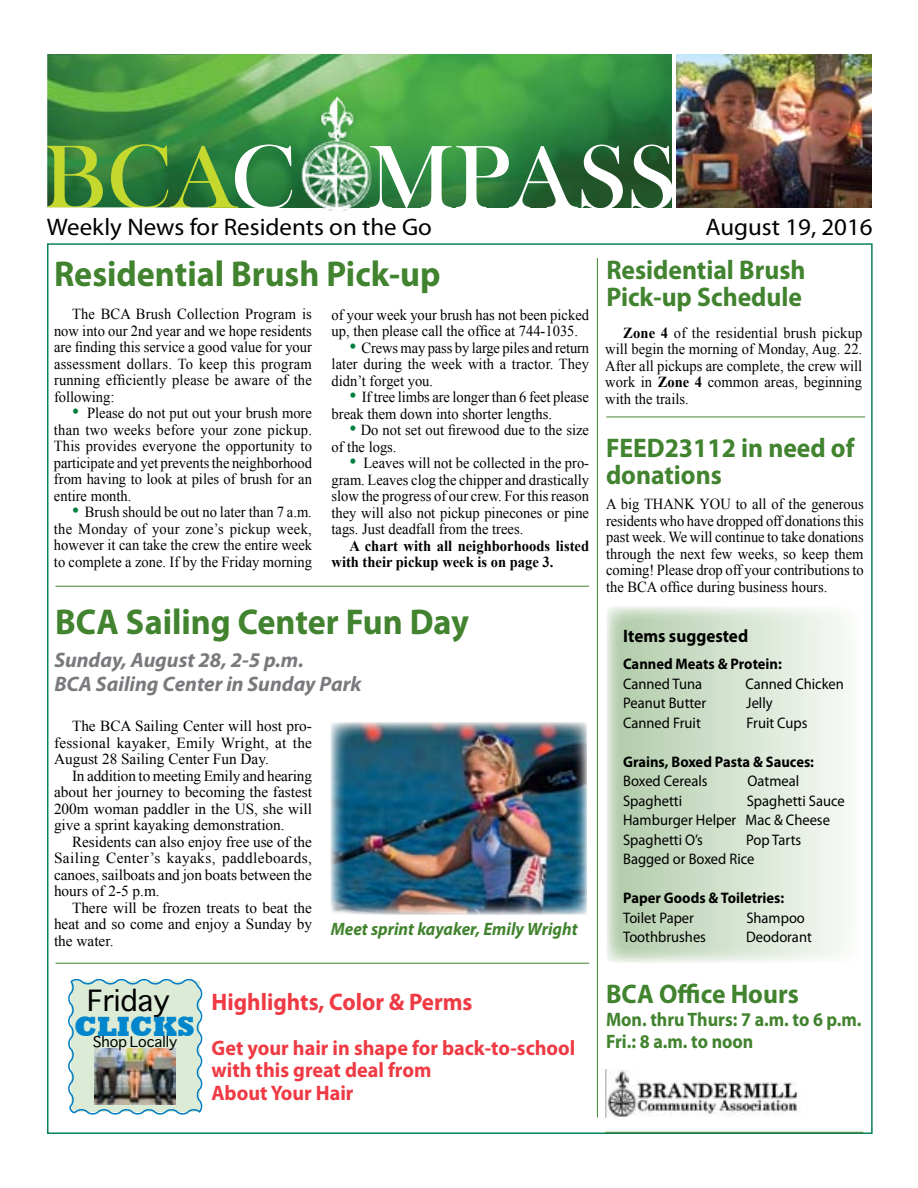
<style>
.page{position:relative;width:918px;height:1188px;background:#fff}
.page>*{position:absolute;margin:0;border:0;box-sizing:border-box;transform-origin:0 0}
.t1{font:93px "Bask Old Face";color:#fff;scale:1.04 1}
.t2{font:700 36px "Myriad Pro";color:#41832e;scale:.95 1}
.t3{font:28.5px "Sathu";color:#000}
.t4{font:800 28.5px "Rockwell";color:#0086cc}
.t5{font:700 27px/27px "Myriad Pro";color:#41832e;scale:.95 1}
.t6{font:24px "Myriad Pro";color:#000;scale:1.04 1}
.t7{font:700 24px "Myriad Pro";color:#ef3a44;scale:.96 1}
.t8{font:700 21px/22.5px "Myriad Pro";color:#ef3a44;scale:.96 1}
.t9{font:italic 700 21px/24px "Myriad Pro";color:#797a7d}
.t10{font:700 19.5px/22.5px "Myriad Pro";color:#41832e;scale:.92 1}
.t11{font:italic 700 18px "Myriad Pro";color:#41832e;scale:.95 1}
.t12{font:700 18px "Myriad Pro";color:#000;scale:.95 1}
.t13{font:15.3px/16.5px "Times New Roman";color:#000;text-align:justify;scale:.95 1}
.t14{font:15.3px/16.5px "Times New Roman";color:#000;text-align:justify}
.t15{font:15.3px/19.5px "Myriad Pro";color:#000;scale:.95 1}
.t16{font:700 15.3px "Myriad Pro";color:#000;scale:.95 1}
.t17{font:700 15.3px/16.5px "Times New Roman";letter-spacing:.005em;color:#000;scale:.95 1}
.t18{font:14.25px "Sathu";color:#000}
.s1{color:#c4d82e}
.s2{font-weight:700}
.s3{font-size:21px;color:#007e3d}
</style>
<div class="page">
<img style="left:47px;top:54px;width:625px;height:154px">
<img style="left:281px;top:91px;width:111px;height:120px">
<hr style="left:47px;top:207px;width:162px;height:3px;background:#fff">
<hr style="left:605px;top:1132px;width:258px;height:1px;background:#41832e">
<hr style="left:597px;top:258px;width:1px;height:859px;background:#41832e">
<hr style="left:606px;top:417px;width:259px;height:1px;background:#41832e">
<hr style="left:55px;top:586px;width:534px;height:1px;background:#41832e">
<svg style="left:606px;top:606px;width:256px;height:357px"></svg>
<img style="left:331px;top:722px;width:256px;height:192px">
<hr style="left:56px;top:963px;width:533px;height:1px;background:#41832e">
<img style="left:677px;top:54px;width:194px;height:153px">
<svg style="left:68px;top:979px;width:134px;height:136px;background:#d0e5d7"></svg>
<img style="left:94px;top:1048px;width:81px;height:57px">
<img style="left:606px;top:1069px;width:193px;height:48px">
<h1 class="t1" style="left:42px;top:138px;width:612px"><span class="s1">BCA</span>C MPASS</h1>
<h3 class="t6" style="left:47px;top:213px;width:372px">Weekly News for Residents on the Go</h3>
<h3 class="t6" style="left:706px;top:212px;width:162px">August 19, 2016</h3>
<h3 class="t5" style="left:606px;top:255px;width:211px">Residential Brush<br>Pick-up Schedule</h3>
<p class="t13" style="left:605px;top:324px;width:272px;text-indent:18px"><span class="s2">Zone 4</span> of the residential brush pickup will begin the morning of Monday, Aug. 22.<br>After all pickups are complete, the crew will work in <span class="s2">Zone 4</span> common areas, beginning with the trails.</p>
<h2 class="t2" style="left:54px;top:250px;width:408px">Residential Brush Pick-up</h2>
<p class="t13" style="left:54px;top:306px;width:273px;text-indent:18px">The BCA Brush Collection Program is now into our 2nd year and we hope residents are finding this service a good value for your assessment dollars. To keep this program running efficiently please be aware of the following:</p>
<p class="t13" style="left:54px;top:405px;width:273px;text-indent:18px"><span class="s3">•</span> Please do not put out your brush more than two weeks before your zone pickup.<br>This provides everyone the opportunity to participate and yet prevents the neighborhood from having to look at piles of brush for an entire month.</p>
<p class="t13" style="left:54px;top:504px;width:273px;text-indent:18px"><span class="s3">•</span> Brush should be out no later than 7 a.m. the Monday of your zone’s pickup week, however it can take the crew the entire week to complete a zone. If by the Friday morning</p>
<p class="t13" style="left:332px;top:306px;width:273px">of your week your brush has not been picked up, then please call the office at 744-1035.</p>
<p class="t13" style="left:332px;top:339px;width:273px;text-indent:18px"><span class="s3">•</span> Crews may pass by large piles and return later during the week with a tractor. They didn’t forget you.</p>
<p class="t13" style="left:332px;top:389px;width:272px;text-indent:18px"><span class="s3">•</span> If tree limbs are longer than 6 feet please break them down into shorter lengths.</p>
<p class="t13" style="left:332px;top:422px;width:273px;text-indent:18px"><span class="s3">•</span> Do not set out firewood due to the size of the logs.</p>
<p class="t13" style="left:332px;top:455px;width:273px;text-indent:18px"><span class="s3">•</span> Leaves will not be collected in the pro&shy;gram. Leaves clog the chipper and drastically slow the progress of our crew. For this reason they will also not pickup pinecones or pine tags. Just deadfall from the trees.</p>
<p class="t17" style="left:332px;top:537px;width:273px;text-indent:18px">A chart with all neighborhoods listed with their pickup week is on page 3.</p>
<h3 class="t5" style="left:606px;top:434px;width:263px">FEED23112 in need of donations</h3>
<p class="t13" style="left:606px;top:496px;width:273px">A big THANK YOU to all of the generous residents who have dropped off donations this past week. We will continue to take donations through the next few weeks, so keep them coming! Please drop off your contributions to the BCA office during business hours.</p>
<h2 class="t2" style="left:55px;top:598px;width:437px">BCA Sailing Center Fun Day</h2>
<h3 class="t9" style="left:54px;top:647px;width:309px">Sunday, August 28, 2-5 p.m.<br>BCA Sailing Center in Sunday Park</h3>
<p class="t14" style="left:54px;top:718px;width:260px;text-indent:18px">The BCA Sailing Center will host pro&shy;fessional kayaker, Emily Wright, at the August 28 Sailing Center Fun Day.</p>
<p class="t14" style="left:54px;top:768px;width:260px;text-indent:18px">In addition to meeting Emily and hearing about her journey to becoming the fastest 200m woman paddler in the US, she will give a sprint kayaking demonstration.</p>
<p class="t14" style="left:54px;top:833px;width:260px;text-indent:18px">Residents can also enjoy free use of the Sailing Center’s kayaks, paddleboards, canoes, sailboats and jon boats between the hours of 2-5 p.m.</p>
<p class="t14" style="left:54px;top:899px;width:260px;text-indent:18px">There will be frozen treats to beat the heat and so come and enjoy a Sunday by the water.</p>
<p class="t11" style="left:331px;top:917px;width:261px">Meet sprint kayaker, Emily Wright</p>
<h3 class="t3" style="left:87px;top:985px;width:84px">Friday</h3>
<h3 class="t4" style="left:74px;top:1009px;width:122px">CLICKS</h3>
<p class="t18" style="left:93px;top:1034px;width:86px">Shop Locally</p>
<h3 class="t7" style="left:212px;top:986px;width:273px">Highlights, Color &amp; Perms</h3>
<h3 class="t8" style="left:212px;top:1036px;width:381px">Get your hair in shape for back-to-school with this great deal from<br>About Your Hair</h3>
<p class="t12" style="left:623px;top:624px;width:133px">Items suggested</p>
<p class="t16" style="left:623px;top:654px;width:169px">Canned Meats &amp; Protein:</p>
<p class="t15" style="left:623px;top:673px;width:85px">Canned Tuna</p>
<p class="t15" style="left:745px;top:673px;width:105px">Canned Chicken</p>
<p class="t15" style="left:623px;top:693px;width:89px">Peanut Butter</p>
<p class="t15" style="left:746px;top:693px;width:29px">Jelly</p>
<p class="t15" style="left:623px;top:712px;width:83px">Canned Fruit</p>
<p class="t15" style="left:747px;top:712px;width:66px">Fruit Cups</p>
<p class="t16" style="left:623px;top:751px;width:202px">Grains, Boxed Pasta &amp; Sauces:</p>
<p class="t15" style="left:623px;top:771px;width:90px">Boxed Cereals</p>
<p class="t15" style="left:748px;top:771px;width:56px">Oatmeal</p>
<p class="t15" style="left:623px;top:790px;width:64px">Spaghetti</p>
<p class="t15" style="left:623px;top:790px;width:235px;text-indent:124px">Spaghetti Sauce<br>Hamburger Helper Mac &amp; Cheese<br>Spaghetti O’s</p>
<p class="t15" style="left:623px;top:830px;width:189px;text-indent:123px">Pop Tarts<br>Bagged or Boxed Rice</p>
<p class="t16" style="left:623px;top:888px;width:171px">Paper Goods &amp; Toiletries:</p>
<p class="t15" style="left:623px;top:908px;width:76px">Toilet Paper</p>
<p class="t15" style="left:746px;top:908px;width:63px">Shampoo</p>
<p class="t15" style="left:623px;top:927px;width:89px">Toothbrushes</p>
<p class="t15" style="left:746px;top:927px;width:71px">Deodorant</p>
<h3 class="t5" style="left:606px;top:980px;width:205px">BCA Office Hours</h3>
<p class="t10" style="left:606px;top:1007px;width:279px">Mon. thru Thurs: 7 a.m. to 6 p.m.<br>Fri.: 8 a.m. to noon</p>
</div>
